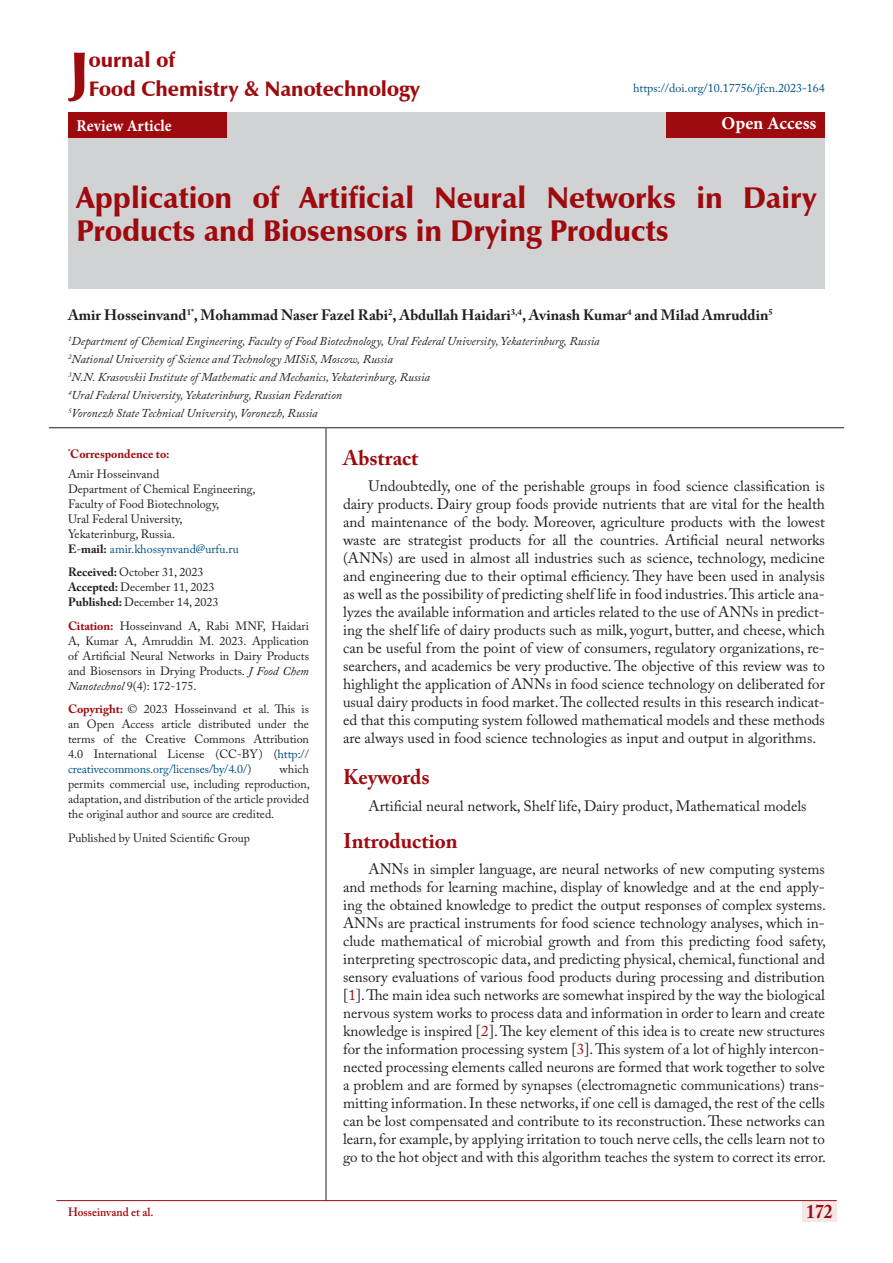
<style>
.page{position:relative;width:893px;height:1263px;background:#fff}
.page>*{position:absolute;margin:0;border:0;box-sizing:border-box;transform-origin:0 0}
.t1{font:900 57.9px "Zapf Humanist 601 BT";color:#9e0b0f}
.t2{font:900 30px/33px "Zapf Humanist 601 BT";color:#9e0b0f}
.t3{font:900 21px/29.4px "Zapf Humanist 601 BT";color:#9e0b0f}
.List_Paragraph{font:700 21px "Adobe Caslon Pro";color:#9e0b0f}
.t4{font:700 19.5px "Adobe Caslon Pro";color:#9e0b0f;scale:.9 1}
.t5{font:700 18px "Minion Pro";color:#fff}
.t6{font:700 16.5px "Minion Pro";letter-spacing:.005em;color:#fff;scale:.94 1}
.t7{font:15px/18px "Adobe Caslon Pro";color:#231f20;text-align:justify}
.heading_1{font:700 15px "Adobe Caslon Pro";color:#231f20}
.t8{font:12px/15px "Adobe Caslon Pro";color:#231f20;text-align:justify}
.List_Paragraph-2{font:italic 12px/18px "Adobe Caslon Pro";color:#231f20}
.t9{font:12px "Adobe Caslon Pro";color:#005082}
.t10{font:700 12px "Adobe Caslon Pro";color:#9e0b0f}
.t11{font:600 12px "Adobe Caslon Pro";color:#9e0b0f;scale:.95 1}
.s1{font-weight:700}
.s2{color:#005082}
.s3{font-weight:700;color:#9e0b0f}
.s4{font-style:italic}
.s5{color:#9e0b0f}
</style>
<div class="page">
<div style="left:802px;top:1200px;width:35px;height:21px;background:#f5e7e7"></div>
<hr style="left:56px;top:1200px;width:781px;height:1px;background:#9e0b0f">
<div style="left:68px;top:112px;width:757px;height:177px;background:#d1d2d4"></div>
<div style="left:68px;top:112px;width:159px;height:26px;background:#9e0b0f"></div>
<div style="left:666px;top:112px;width:159px;height:26px;background:#9e0b0f"></div>
<hr style="left:326px;top:428px;width:1px;height:772px;background:#231f20">
<hr style="left:49px;top:427px;width:795px;height:1px;background:#231f20">
<p class="t3" style="left:89px;top:45px;width:333px">ournal of<br>Food Chemistry &amp; Nanotechnology</p>
<p class="t1" style="left:70px;top:36px;width:21px">J</p>
<p class="t9" style="left:633px;top:81px;width:193px">https://doi.org/10.17756/jfcn.2023-164</p>
<p class="t6" style="left:77px;top:114px;width:103px">Review Article</p>
<p class="t5" style="left:721px;top:111px;width:96px">Open Access</p>
<p class="t2" style="left:77px;top:182px;width:741px">Application of Artificial Neural Networks in Dairy<br>Products and Biosensors in Drying Products</p>
<p class="heading_1" style="left:68px;top:306px;width:706px">Amir Hosseinvand<sup>1*</sup>, Mohammad Naser Fazel Rabi<sup>2</sup>, Abdullah Haidari<sup>3,4</sup>, Avinash Kumar<sup>4</sup> and Milad Amruddin<sup>5</sup></p>
<p class="List_Paragraph-2" style="left:68px;top:332px;width:533px"><sup>1</sup>Department of Chemical Engineering, Faculty of Food Biotechnology, Ural Federal University, Yekaterinburg, Russia <sup>2</sup>National University of Science and Technology MISiS, Moscow, Russia<br><sup>3</sup>N.N. Krasovskii Institute of Mathematic and Mechanics, Yekaterinburg, Russia<br><sup>4</sup>Ural Federal University, Yekaterinburg, Russian Federation<br><sup>5</sup>Voronezh State Technical University, Voronezh, Russia</p>
<p class="t10" style="left:68px;top:447px;width:103px"><sup>*</sup>Correspondence to:</p>
<p class="t8" style="left:68px;top:466px;width:93px">Amir Hosseinvand</p>
<p class="t8" style="left:68px;top:481px;width:189px;text-align:left">Department of Chemical Engineering,<br>Faculty of Food Biotechnology,<br>Ural Federal University,<br>Yekaterinburg, Russia.<br><span class="s1">E</span>-<span class="s1">mail:</span> <span class="s2">amir.khossynvand@urfu.ru</span></p>
<p class="t8" style="left:68px;top:564px;width:137px"><span class="s1">Received:</span> October 31, 2023</p>
<p class="t8" style="left:68px;top:579px;width:148px"><span class="s1">Accepted:</span> December 11, 2023</p>
<p class="t8" style="left:68px;top:594px;width:152px"><span class="s1">Published:</span> December 14, 2023</p>
<p class="t8" style="left:68px;top:618px;width:242px"><span class="s3">Citation:</span> Hosseinvand A, Rabi MNF, Haidari A, Kumar A, Amruddin M. 2023. Application of Artificial Neural Networks in Dairy Products and Biosensors in Drying Products. <span class="s4">J Food Chem Nanotechnol</span> 9(4): 172-175.</p>
<p class="t8" style="left:68px;top:701px;width:242px"><span class="s3">Copyright:</span> © 2023 Hosseinvand et al. This is an Open Access article distributed under the terms of the Creative Commons Attribution 4.0 International License (CC-BY) (<span class="s2">http:// creativecommons.org/licenses/by/4.0/</span>)</p>
<p class="List_Paragraph" style="left:343px;top:445px;width:77px">Abstract</p>
<p class="t7" style="left:343px;top:477px;width:483px;text-indent:26px">Undoubtedly, one of the perishable groups in food science classification is dairy products. Dairy group foods provide nutrients that are vital for the health and maintenance of the body. Moreover, agriculture products with the lowest waste are strategist products for all the countries. Artificial neural networks (ANNs) are used in almost all industries such as science, technology, medicine and engineering due to their optimal efficiency. They have been used in analysis as well as the possibility of predicting shelf life in food industries. This article ana&shy;lyzes the available information and articles related to the use of ANNs in predict&shy;ing the shelf life of dairy products such as milk, yogurt, butter, and cheese, which can be useful from the point of view of consumers, regulatory organizations, re&shy;searchers, and academics be very productive. The objective of this review was to highlight the application of ANNs in food science technology on deliberated for usual dairy products in food market. The collected results in this research indicat&shy;ed that this computing system followed mathematical models and these methods are always used in food science technologies as input and output in algorithms.</p>
<p class="List_Paragraph" style="left:343px;top:765px;width:88px">Keywords</p>
<p class="t7" style="left:369px;top:797px;width:440px">Artificial neural network, Shelf life, Dairy product, Mathematical models</p>
<p class="List_Paragraph" style="left:343px;top:828px;width:116px">Introduction</p>
<p class="t7" style="left:343px;top:860px;width:484px;text-indent:26px">ANNs in simpler language, are neural networks of new computing systems and methods for learning machine, display of knowledge and at the end apply&shy;ing the obtained knowledge to predict the output responses of complex systems.<br>ANNs are practical instruments for food science technology analyses, which in&shy;clude mathematical of microbial growth and from this predicting food safety, interpreting spectroscopic data, and predicting physical, chemical, functional and sensory evaluations of various food products during processing and distribution [<span class="s5">1</span>]. The main idea such networks are somewhat inspired by the way the biological nervous system works to process data and information in order to learn and create knowledge is inspired [<span class="s5">2</span>]. The key element of this idea is to create new structures for the information processing system [<span class="s5">3</span>]. This system of a lot of highly intercon&shy;nected processing elements called neurons are formed that work together to solve a problem and are formed by synapses (electromagnetic communications) trans&shy;mitting information. In these networks, if one cell is damaged, the rest of the cells can be lost compensated and contribute to its reconstruction. These networks can learn, for example, by applying irritation to touch nerve cells, the cells learn not to go to the hot object and with this algorithm teaches the system to correct its error.</p>
<p class="t8" style="left:68px;top:761px;width:243px;text-indent:212px">which permits commercial use, including reproduction, adaptation, and distribution of the article provided the original author and source are credited.</p>
<p class="t8" style="left:68px;top:830px;width:183px">Published by United Scientific Group</p>
<p class="t11" style="left:68px;top:1204px;width:91px">Hosseinvand et al.</p>
<h3 class="t4" style="left:806px;top:1200px;width:31px">172</h3>
</div>
